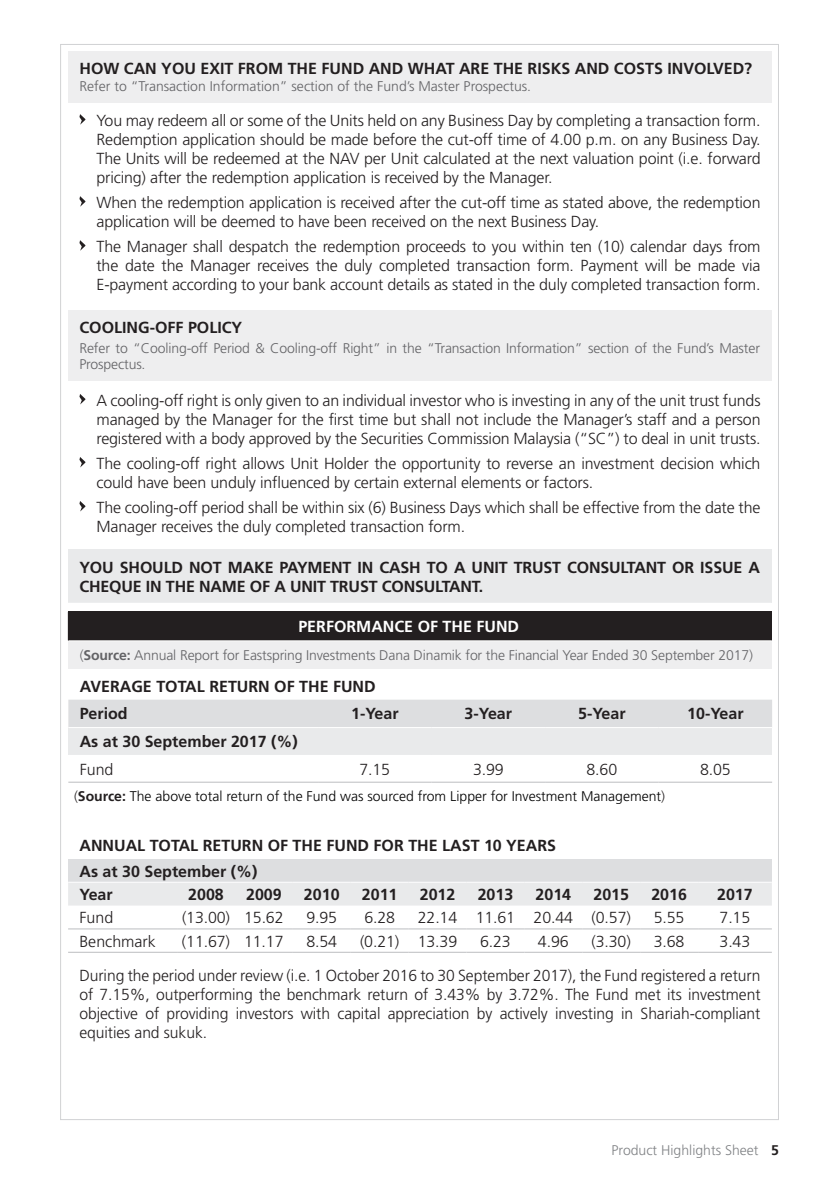
<style>
.page{position:relative;width:840px;height:1191px;background:#fff}
.page>*{position:absolute;margin:0;border:0;box-sizing:border-box;transform-origin:0 0}
.t1{font:300 16px/19px "Frutiger";letter-spacing:-.01em;color:#231f20}
.t2{font:700 16px/19px "Frutiger";color:#231f20}
.t3{font:700 16px "Frutiger";color:#fff}
.t4{font:300 14px/16px "Frutiger";letter-spacing:-.01em;color:#636366}
.t5{font:300 14px "Frutiger";color:#000}
.t6{font:300 14px "Frutiger";color:#808285}
.s1{font-weight:700}
.s2{color:#231f20}
.s3{font-weight:700;color:#231f20}
</style>
<div class="page">
<div style="left:68px;top:51px;width:703px;height:52px;background:#eeeeef"></div>
<svg style="left:79px;top:114px;width:6px;height:11px"></svg>
<svg style="left:79px;top:196px;width:6px;height:11px"></svg>
<svg style="left:79px;top:240px;width:6px;height:11px"></svg>
<div style="left:68px;top:310px;width:703px;height:70px;background:#eeeeef"></div>
<svg style="left:79px;top:394px;width:6px;height:10px"></svg>
<svg style="left:79px;top:457px;width:6px;height:10px"></svg>
<svg style="left:79px;top:501px;width:6px;height:10px"></svg>
<div style="left:68px;top:549px;width:703px;height:54px;background:#e9eaeb"></div>
<div style="left:68px;top:612px;width:703px;height:29px;background:#231f20"></div>
<div style="left:68px;top:641px;width:703px;height:27px;background:#eeeeef"></div>
<hr style="left:68px;top:640px;width:703px;height:1px;background:#fff">
<div style="left:68px;top:699px;width:703px;height:28px;background:#dddee0"></div>
<div style="left:68px;top:727px;width:703px;height:28px;background:#e9eaeb"></div>
<hr style="left:68px;top:727px;width:250px;height:1px;background:#fff">
<hr style="left:318px;top:727px;width:113px;height:1px;background:#fff">
<hr style="left:431px;top:727px;width:114px;height:1px;background:#fff">
<hr style="left:545px;top:727px;width:113px;height:1px;background:#fff">
<hr style="left:658px;top:727px;width:113px;height:1px;background:#fff">
<hr style="left:68px;top:781px;width:250px;height:1px;background:#bcbdc0">
<hr style="left:318px;top:781px;width:113px;height:1px;background:#bcbdc0">
<hr style="left:431px;top:781px;width:114px;height:1px;background:#bcbdc0">
<hr style="left:545px;top:781px;width:113px;height:1px;background:#bcbdc0">
<hr style="left:658px;top:781px;width:113px;height:1px;background:#bcbdc0">
<div style="left:68px;top:859px;width:703px;height:23px;background:#dddee0"></div>
<div style="left:68px;top:882px;width:703px;height:23px;background:#e9eaeb"></div>
<hr style="left:68px;top:881px;width:109px;height:1px;background:#fff">
<hr style="left:177px;top:881px;width:58px;height:1px;background:#fff">
<hr style="left:235px;top:881px;width:58px;height:1px;background:#fff">
<hr style="left:293px;top:881px;width:57px;height:1px;background:#fff">
<hr style="left:350px;top:881px;width:58px;height:1px;background:#fff">
<hr style="left:408px;top:881px;width:58px;height:1px;background:#fff">
<hr style="left:466px;top:881px;width:58px;height:1px;background:#fff">
<hr style="left:524px;top:881px;width:58px;height:1px;background:#fff">
<hr style="left:582px;top:881px;width:57px;height:1px;background:#fff">
<hr style="left:639px;top:881px;width:58px;height:1px;background:#fff">
<hr style="left:697px;top:881px;width:74px;height:1px;background:#fff">
<hr style="left:68px;top:951px;width:109px;height:1px;background:#bcbdc0">
<hr style="left:177px;top:951px;width:58px;height:1px;background:#bcbdc0">
<hr style="left:235px;top:951px;width:58px;height:1px;background:#bcbdc0">
<hr style="left:293px;top:951px;width:57px;height:1px;background:#bcbdc0">
<hr style="left:350px;top:951px;width:58px;height:1px;background:#bcbdc0">
<hr style="left:408px;top:951px;width:58px;height:1px;background:#bcbdc0">
<hr style="left:466px;top:951px;width:58px;height:1px;background:#bcbdc0">
<hr style="left:524px;top:951px;width:58px;height:1px;background:#bcbdc0">
<hr style="left:582px;top:951px;width:57px;height:1px;background:#bcbdc0">
<hr style="left:639px;top:951px;width:58px;height:1px;background:#bcbdc0">
<hr style="left:697px;top:951px;width:74px;height:1px;background:#bcbdc0">
<hr style="left:68px;top:928px;width:109px;height:1px;background:#bcbdc0">
<hr style="left:177px;top:928px;width:58px;height:1px;background:#bcbdc0">
<hr style="left:235px;top:928px;width:58px;height:1px;background:#bcbdc0">
<hr style="left:293px;top:928px;width:57px;height:1px;background:#bcbdc0">
<hr style="left:350px;top:928px;width:58px;height:1px;background:#bcbdc0">
<hr style="left:408px;top:928px;width:58px;height:1px;background:#bcbdc0">
<hr style="left:466px;top:928px;width:58px;height:1px;background:#bcbdc0">
<hr style="left:524px;top:928px;width:58px;height:1px;background:#bcbdc0">
<hr style="left:582px;top:928px;width:57px;height:1px;background:#bcbdc0">
<hr style="left:639px;top:928px;width:58px;height:1px;background:#bcbdc0">
<hr style="left:697px;top:928px;width:74px;height:1px;background:#bcbdc0">
<p class="t2" style="left:79px;top:59px;width:674px">HOW CAN YOU EXIT FROM THE FUND AND WHAT ARE THE RISKS AND COSTS INVOLVED?</p>
<p class="t4" style="left:79px;top:78px;width:453px">Refer to “Transaction Information” section of the Fund’s Master Prospectus.</p>
<p class="t1" style="left:96px;top:111px;width:665px;text-align:justify">You may redeem all or some of the Units held on any Business Day by completing a transaction form.<br>Redemption application should be made before the cut-off time of 4.00 p.m. on any Business Day.<br>The Units will be redeemed at the NAV</p>
<p class="t1" style="left:96px;top:149px;width:665px;text-indent:267px">per Unit calculated at the next valuation point (i.e. forward pricing) after the redemption application is received by the Manager.</p>
<p class="t1" style="left:96px;top:193px;width:665px">When the redemption application is received after the cut-off time as stated above, the redemption application will be deemed to have been received on the next Business Day.</p>
<p class="t1" style="left:96px;top:237px;width:665px;text-align:justify;text-indent:-11px">The Manager shall despatch the redemption proceeds to you within ten (10) calendar days from the date the Manager receives the duly completed transaction form. Payment will be made via E-payment according to your bank account details as stated in the duly completed transaction form.</p>
<p class="t2" style="left:79px;top:318px;width:164px">COOLING-OFF POLICY</p>
<p class="t4" style="left:79px;top:340px;width:681px">Refer to “Cooling-off Period &amp; Cooling-off Right” in the “Transaction Information” section of the Fund’s Master<br>Prospectus.</p>
<p class="t1" style="left:96px;top:390px;width:665px;text-align:justify;text-indent:-11px">A cooling-off right is only given to an individual investor who is investing in any of the unit trust funds managed by the Manager for the first time but shall not include the Manager’s staff and a person registered with a body approved by the Securities Commission Malaysia (“SC”) to deal in unit trusts.</p>
<p class="t1" style="left:96px;top:453px;width:665px;text-indent:-11px">The cooling-off right allows Unit Holder the opportunity to reverse an investment decision which could have been unduly influenced by certain external elements or factors.</p>
<p class="t1" style="left:96px;top:497px;width:665px;text-indent:-11px">The cooling-off period shall be within six (6) Business Days which shall be effective from the date the<br>Manager receives the duly completed transaction form.</p>
<p class="t2" style="left:79px;top:558px;width:681px">YOU SHOULD NOT MAKE PAYMENT IN CASH TO A UNIT TRUST CONSULTANT OR ISSUE A<br>CHEQUE IN THE NAME OF A UNIT TRUST CONSULTANT.</p>
<p class="t3" style="left:298px;top:617px;width:222px">PERFORMANCE OF THE FUND</p>
<p class="t4" style="left:80px;top:647px;width:674px">(<span class="s1">Source:</span> Annual Report for Eastspring Investments Dana Dinamik for the Financial Year Ended 30 September 2017)</p>
<p class="t2" style="left:80px;top:672px;width:297px;line-height:27.4px">AVERAGE TOTAL RETURN OF THE FUND<br>Period</p>
<p class="t2" style="left:351px;top:704px;width:49px">1-Year</p>
<p class="t2" style="left:464px;top:704px;width:49px">3-Year</p>
<p class="t2" style="left:577px;top:704px;width:49px">5-Year</p>
<p class="t2" style="left:686px;top:704px;width:58px">10-Year</p>
<p class="t2" style="left:80px;top:731px;width:219px">As at 30 September 2017 (%)</p>
<p class="t1" style="left:80px;top:759px;width:35px">Fund</p>
<p class="t1" style="left:359px;top:759px;width:32px">7.15</p>
<p class="t1" style="left:473px;top:759px;width:32px">3.99</p>
<p class="t1" style="left:586px;top:759px;width:32px">8.60</p>
<p class="t1" style="left:699px;top:759px;width:32px">8.05</p>
<p class="t5" style="left:74px;top:788px;width:592px"><span class="s2">(</span><span class="s3">Source:</span> The above total return of the Fund was sourced from Lipper for Investment Management<span class="s2">)</span></p>
<p class="t2" style="left:79px;top:832px;width:478px;line-height:25.6px">ANNUAL TOTAL RETURN OF THE FUND FOR THE LAST 10 YEARS<br>As at 30 September (%)</p>
<p class="t2" style="left:79px;top:884px;width:35px">Year</p>
<p class="t2" style="left:188px;top:884px;width:37px">2008</p>
<p class="t2" style="left:246px;top:884px;width:37px">2009</p>
<p class="t2" style="left:304px;top:884px;width:37px">2010</p>
<p class="t2" style="left:361px;top:884px;width:37px">2011</p>
<p class="t2" style="left:419px;top:884px;width:37px">2012</p>
<p class="t2" style="left:477px;top:884px;width:37px">2013</p>
<p class="t2" style="left:535px;top:884px;width:37px">2014</p>
<p class="t2" style="left:593px;top:884px;width:37px">2015</p>
<p class="t2" style="left:651px;top:884px;width:37px">2016</p>
<p class="t2" style="left:716px;top:884px;width:37px">2017</p>
<p class="t1" style="left:79px;top:908px;width:35px">Fund</p>
<p class="t1" style="left:182px;top:908px;width:103px">(13.00) 15.62</p>
<p class="t1" style="left:306px;top:908px;width:32px">9.95</p>
<p class="t1" style="left:364px;top:908px;width:32px">6.28</p>
<p class="t1" style="left:417px;top:908px;width:214px">22.14 11.61 20.44 (0.57)</p>
<p class="t1" style="left:653px;top:908px;width:32px">5.55</p>
<p class="t1" style="left:719px;top:908px;width:32px">7.15</p>
<p class="t1" style="left:79px;top:931px;width:78px">Benchmark</p>
<p class="t1" style="left:182px;top:931px;width:103px">(11.67) 11.17</p>
<p class="t1" style="left:306px;top:931px;width:32px">8.54</p>
<p class="t1" style="left:360px;top:931px;width:99px">(0.21) 13.39</p>
<p class="t1" style="left:480px;top:931px;width:32px">6.23</p>
<p class="t1" style="left:537px;top:931px;width:32px">4.96</p>
<p class="t1" style="left:591px;top:931px;width:41px">(3.30)</p>
<p class="t1" style="left:653px;top:931px;width:32px">3.68</p>
<p class="t1" style="left:79px;top:923px;width:682px;line-height:34.6px;text-indent:639px">3.43<br>During the period under review (i.e. 1 October 2016 to 30 September 2017), the Fund registered a return</p>
<p class="t1" style="left:79px;top:985px;width:682px;text-align:justify">of 7.15%, outperforming the benchmark return of 3.43% by 3.72%. The Fund met its investment objective of providing investors with capital appreciation by actively investing in Shariah-compliant equities and sukuk.</p>
<p class="t6" style="left:611px;top:1142px;width:169px">Product Highlights Sheet <span class="s3">5</span></p>
</div>
